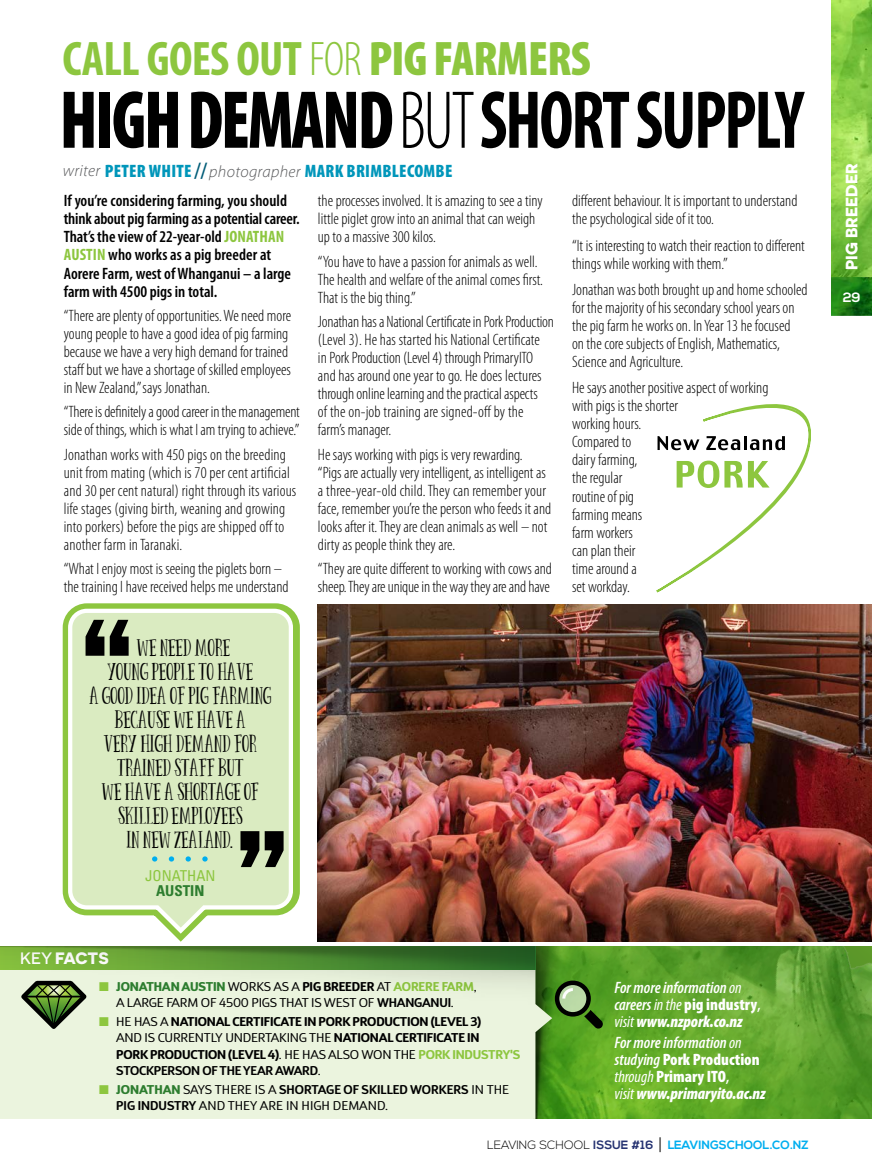
<style>
.page{position:relative;width:872px;height:1170px;background:#fff}
.page>*{position:absolute;margin:0;border:0;box-sizing:border-box;transform-origin:0 0}
.t1{font:700 condensed 82.8px "Myriad Pro";letter-spacing:-.03em;color:#000;scale:.85 1}
.t2{font:700 condensed 48.75px "Myriad Pro";letter-spacing:-.015em;color:#8dc63f}
.t3{font:21px/24px "Panda Tired Caps";letter-spacing:.005em;color:#000;text-align:center}
.t4{font:900 condensed 18px "Myriad Pro";letter-spacing:.015em;color:#0096ba}
.t5{font:300 condensed 16.5px/18px "Myriad Pro";color:#000}
.t6{font:600 condensed 16.5px/18px "Myriad Pro";color:#000}
.t7{font:italic 600 condensed 16.5px/17px "Myriad Pro";color:#fff}
.t8{font:700 16.5px "Novecentosanswide";color:#fff}
.t9{font:16.5px "Novecentosanswide";color:#fff}
.t10{font:condensed 15px "Univers";color:#8dc63f}
.t11{font:700 condensed 15px "Univers";color:#2d7d2f}
.t12{font:700 13.5px "Nexa";color:#fff}
.t13{font:700 12.75px/16.5px "D Sari";letter-spacing:-.015em;color:#000}
.t14{font:12.75px/16.5px "D Sari";letter-spacing:-.015em;color:#000;text-align:center}
.t15{font:700 12px "Nexa";color:#00aeef}
.s1{font-weight:300}
.s2{font-weight:900}
.s3{font-weight:300;font-style:italic;font-stretch:normal;font-size:16.5px;color:#58595b}
.s4{font-weight:600;font-size:22.5px;color:#005c77}
.s5{font-weight:700;color:#8dc63f}
.s6{font-family:"Univers";font-weight:300;font-stretch:condensed}
.s7{font-weight:500}
.s8{color:#8dc63f}
.s9{font-weight:800;color:#2d7d2f}
.s10{font-weight:700}
.s11{font-weight:600}
.s12{font-weight:400}
.s13{font-weight:900;font-style:normal}
.s14{font-style:normal}
.s15{font-weight:300;color:#000}
.s16{color:#263372}
.s17{font-weight:300;font-size:18px;color:#000}
</style>
<div class="page">
<img style="left:831px;top:0;width:41px;height:316px">
<img style="left:831px;top:277px;width:41px;height:38px">
<svg style="left:575px;top:946px;width:297px;height:172px;background:#5fa42b"></svg>
<img style="left:552px;top:946px;width:23px;height:172px">
<div style="left:0;top:1083px;width:552px;height:35px;background:#ebf4de"></div>
<svg style="left:555px;top:980px;width:61px;height:66px;background:#589230"></svg>
<img style="left:0;top:946px;width:552px;height:137px">
<svg style="left:17px;top:978px;width:74px;height:54px;background:#94a682"></svg>
<img style="left:318px;top:605px;width:554px;height:336px">
<svg style="left:656px;top:404px;width:155px;height:188px"></svg>
<svg style="left:62px;top:603px;width:238px;height:339px"></svg>
<svg style="left:66px;top:606px;width:229px;height:330px;background:#daebc2"></svg>
<svg style="left:86px;top:619px;width:18px;height:36px"></svg>
<svg style="left:110px;top:619px;width:19px;height:36px"></svg>
<svg style="left:265px;top:831px;width:18px;height:36px"></svg>
<svg style="left:240px;top:831px;width:19px;height:36px"></svg>
<svg style="left:152px;top:856px;width:5px;height:5px"></svg>
<svg style="left:169px;top:856px;width:5px;height:5px"></svg>
<svg style="left:185px;top:856px;width:6px;height:5px"></svg>
<svg style="left:202px;top:856px;width:6px;height:5px"></svg>
<h2 class="t2" style="left:63px;top:29px;width:529px">CALL GOES OUT <span class="s1">FOR</span> <span class="s2">PIGFARMERS</span></h2>
<h1 class="t1" style="left:60px;top:68px;width:877px"><span class="s2">HIGH DEMAND</span> <span class="s1">BUT</span> SHORT SUPPLY</h1>
<p class="t4" style="left:63px;top:159px;width:391px"><span class="s3">writer</span> PETER WHITE <span class="s4">//</span> <span class="s3">photographer</span> MARK BRIMBLECOMBE</p>
<p class="t6" style="left:64px;top:192px;width:237px">If you’re considering farming, you should think about pig farming as a potential career.<br>That’s the view of 22-year-old <span class="s5">JONATHAN AUSTIN</span> who works as a pig breeder at Aorere Farm, west of Whanganui – a large farm with 4500 pigs in total.</p>
<p class="t5" style="left:64px;top:306px;width:229px">“There are plenty of opportunities. We need more young people to have a good idea of pig farming because we have a very high demand for trained staff but we have a shortage of skilled employees in New Zealand,” says Jonathan.</p>
<p class="t5" style="left:64px;top:403px;width:238px">“There is definitely a good career in the management side of things, which is what I am trying to achieve.”</p>
<p class="t5" style="left:64px;top:445px;width:234px">Jonathan works with 450 pigs on the breeding unit from mating (which is 70 per cent artificial and 30 per cent natural) right through its various life stages (giving birth, weaning and growing into porkers) before the pigs are shipped off to another farm in Taranaki.</p>
<p class="t5" style="left:64px;top:559px;width:226px">“What I enjoy most is seeing the piglets born – the training I have received helps me understand</p>
<p class="t3" style="left:89px;top:635px;width:183px">WE NEED MORE<br>YOUNG PEOPLE TO HAVE<br>A GOOD IDEA OF PIG FARMING<br>BECAUSE WE HAVE A<br>VERY HIGH DEMAND FOR<br>TRAINED STAFF BUT<br>WE HAVE A SHORTAGE OF<br>SKILLED EMPLOYEES<br>IN NEW ZEALAND<span class="s6">.</span></p>
<p class="t10" style="left:145px;top:866px;width:72px">JONATHAN</p>
<p class="t11" style="left:156px;top:881px;width:50px">AUSTIN</p>
<p class="t5" style="left:318px;top:192px;width:226px">the processes involved. It is amazing to see a tiny little piglet grow into an animal that can weigh up to a massive 300 kilos.</p>
<p class="t5" style="left:318px;top:252px;width:227px">“You have to have a passion for animals as well.<br>The health and welfare of the animal comes first.<br>That is the big thing.”</p>
<p class="t5" style="left:318px;top:313px;width:237px">Jonathan has a National Certificate in Pork Production (Level 3). He has started his National Certificate<br>in Pork Production (Level 4) through PrimaryITO and has around one year to go. He does lectures through online learning and the practical aspects<br>of the on-job training are signed-off by the farm’s manager.</p>
<p class="t5" style="left:318px;top:445px;width:235px">He says working with pigs is very rewarding.<br>“Pigs are actually very intelligent, as intelligent as a three-year-old child. They can remember your face, remember you’re the person who feeds it and looks after it. They are clean animals as well – not dirty as people think they are.</p>
<p class="t5" style="left:318px;top:559px;width:235px">“They are quite different to working with cows and sheep. They are unique in the way they are and have</p>
<p class="t5" style="left:572px;top:192px;width:227px">different behaviour. It is important to understand the psychological side of it too.</p>
<p class="t5" style="left:572px;top:236px;width:234px">“It is interesting to watch their reaction to different things while working with them.”</p>
<p class="t5" style="left:572px;top:280px;width:237px">Jonathan was both brought up and home schooled for the majority of his secondary school years on the pig farm he works on. In Year 13 he focused<br>on the core subjects of English, Mathematics, Science and Agriculture.</p>
<p class="t5" style="left:572px;top:379px;width:198px">He says another positive aspect of working with pigs is the shorter<br>working hours.<br>Compared to<br>dairy farming,<br>the regular<br>routine of pig<br>farming means<br>farm workers<br>can plan their<br>time around a<br>set workday.</p>
<p class="t8" style="left:20px;top:947px;width:90px"><span class="s7">KEY</span> FACTS</p>
<p class="t14" style="left:99px;top:977px;width:379px"><span class="s8">■</span> <span class="s9">JONATHAN AUSTIN</span> WORKS AS A <span class="s10">PIG BREEDER</span> AT <span class="s5">AORERE FARM</span>,<br>A LARGE FARM OF 4500 PIGS THAT IS WEST OF <span class="s11">WHANGANUI</span>.</p>
<p class="t13" style="left:116px;top:1012px;width:405px;text-indent:-17px"><span class="s8">■</span> <span class="s12">HE HAS A</span> NATIONAL CERTIFICATE IN PORK PRODUCTION (LEVEL 3)<br><span class="s12">AND IS CURRENTLY UNDERTAKING THE</span> NATIONAL CERTIFICATE IN<br>PORK PRODUCTION (LEVEL 4)<span class="s12">. HE HAS ALSO WON THE</span> <span class="s8">PORK INDUSTRY'S </span><span class="s11">STOCKPERSON OF THE YEAR AWARD</span><span class="s12">.</span></p>
<p class="t14" style="left:116px;top:1080px;width:394px;text-align:left;text-indent:-17px"><span class="s8">■</span> <span class="s9">JONATHAN</span> SAYS THERE IS A <span class="s11">SHORTAGE OF SKILLED WORKERS</span> IN THE<br><span class="s11">PIG INDUSTRY</span> AND THEY ARE IN HIGH DEMAND.</p>
<p class="t7" style="left:614px;top:978px;width:148px">For more information <span class="s12">on </span>careers <span class="s12">in the</span> <span class="s13">pig industry</span><span class="s14">, </span><span class="s12">visit</span> <span class="s2">www.nzpork.co.nz</span></p>
<p class="t7" style="left:614px;top:1033px;width:153px">For more information <span class="s12">on </span>studying <span class="s13">Pork Production </span><span class="s12">through</span> <span class="s13">Primary ITO</span><span class="s14">,<br></span><span class="s12">visit</span> <span class="s2">www.primaryito.ac.nz</span></p>
<p class="t15" style="left:487px;top:1137px;width:323px"><span class="s15">LEAVING SCHOOL</span> <span class="s16">ISSUE #16</span> <span class="s17">|</span> LEAVINGSCHOOL.CO.NZ</p>
<p class="t9" style="left:842px;top:270px;width:138px;rotate:-90deg"><span class="s7">MED</span> BOOK <span class="s10">BOLD</span></p>
<p class="t8" style="left:841px;top:270px;width:108px;rotate:-90deg">PIG BREEDER</p>
<p class="t12" style="left:842px;top:289px;width:19px">29</p>
</div>
